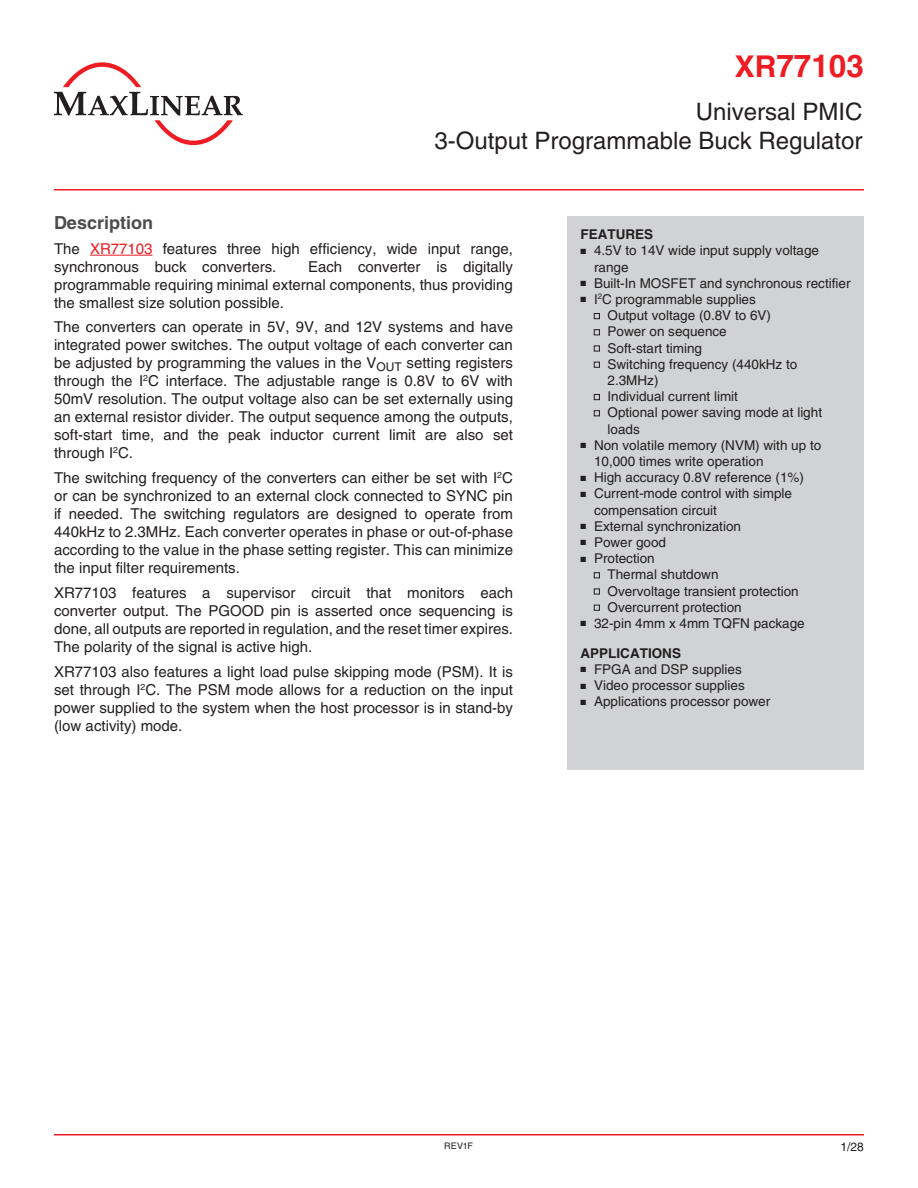
<style>
.page{position:relative;width:918px;height:1188px;background:#fff}
.page>*{position:absolute;margin:0;border:0;box-sizing:border-box;transform-origin:0 0}
.t1{font:700 31.5px "Helvetica LT Std";color:#ee1d23}
.t2{font:24px/28.8px "Helvetica LT Std";color:#231f20;text-align:right}
.Heading{font:700 18px "Helvetica LT Std";color:#4b4c4d}
.Body_Text{font:15px/18px "Helvetica LT Std";color:#231f20;text-align:justify}
.t3{font:13.5px/16.2px "Helvetica LT Std";color:#231f20}
.Features_Apps_Headin{font:700 13.5px "Helvetica LT Std";color:#231f20}
.t4{font:12px "Helvetica LT Std";color:#231f20}
.t5{font:9px "Helvetica LT Std";color:#231f20}
.s1{font-size:30px}
.s2{color:#ee1d23}
</style>
<div class="page">
<hr style="left:54px;top:189px;width:810px;height:1px;background:#ee1d23">
<hr style="left:54px;top:1134px;width:810px;height:2px;background:#ee1d23">
<svg style="left:54px;top:62px;width:189px;height:84px"></svg>
<div style="left:567px;top:216px;width:297px;height:554px;background:#d1d2d4"></div>
<svg style="left:594px;top:313px;width:6px;height:6px"></svg>
<svg style="left:594px;top:329px;width:6px;height:6px"></svg>
<svg style="left:594px;top:346px;width:6px;height:5px"></svg>
<svg style="left:594px;top:362px;width:6px;height:6px"></svg>
<svg style="left:594px;top:394px;width:6px;height:6px"></svg>
<svg style="left:594px;top:410px;width:6px;height:6px"></svg>
<svg style="left:594px;top:572px;width:6px;height:6px"></svg>
<svg style="left:594px;top:589px;width:6px;height:5px"></svg>
<svg style="left:594px;top:605px;width:6px;height:6px"></svg>
<hr style="left:90px;top:255px;width:63px;height:1px;background:#ee1d23">
<h1 class="t1" style="left:735px;top:46px;width:131px"><span class="s1">XR</span>77103</h1>
<h2 class="t2" style="left:434px;top:97px;width:430px">Universal PMIC<br>3-Output Programmable Buck Regulator</h2>
<p class="Heading" style="left:54px;top:212px;width:101px">Description</p>
<p class="Body_Text" style="left:54px;top:239px;width:461px">The <span class="s2">XR77103</span> features three high efficiency, wide input range, synchronous buck converters.</p>
<p class="Body_Text" style="left:54px;top:257px;width:461px;text-indent:254px">Each converter is digitally programmable requiring minimal external components, thus providing the smallest size solution possible.</p>
<p class="Body_Text" style="left:54px;top:318px;width:461px">The converters can operate in 5V, 9V, and 12V systems and have integrated power switches. The output voltage of each converter can be adjusted by programming the values in the V<sub>OUT</sub> setting registers through the I<sup>2</sup>C interface. The adjustable range is 0.8V to 6V with 50mV resolution. The output voltage also can be set externally using an external resistor divider. The output sequence among the outputs, soft-start time, and the peak inductor current limit are also set through I<sup>2</sup>C.</p>
<p class="Body_Text" style="left:54px;top:469px;width:461px">The switching frequency of the converters can either be set with I<sup>2</sup>C or can be synchronized to an external clock connected to SYNC pin if needed. The switching regulators are designed to operate from 440kHz to 2.3MHz. Each converter operates in phase or out-of-phase according to the value in the phase setting register. This can minimize the input filter requirements.</p>
<p class="Body_Text" style="left:54px;top:584px;width:461px">XR77103 features a supervisor circuit that monitors each converter output. The PGOOD pin is asserted once sequencing is done, all outputs are reported in regulation, and the reset timer expires.<br>The polarity of the signal is active high.</p>
<p class="Body_Text" style="left:54px;top:662px;width:461px">XR77103 also features a light load pulse skipping mode (PSM). It is set through I<sup>2</sup>C. The PSM mode allows for a reduction on the input power supplied to the system when the host processor is in stand-by (low activity) mode.</p>
<p class="Features_Apps_Headin" style="left:580px;top:226px;width:74px">FEATURES</p>
<p class="t3" style="left:594px;top:243px;width:227px;text-indent:-14px">■ 4.5V to 14V wide input supply voltage range</p>
<p class="t3" style="left:580px;top:275px;width:272px">■ Built-In MOSFET and synchronous rectifier</p>
<p class="t3" style="left:580px;top:291px;width:177px">■ I<sup>2</sup>C programmable supplies</p>
<p class="t3" style="left:608px;top:307px;width:165px">Output voltage (0.8V to 6V)</p>
<p class="t3" style="left:608px;top:324px;width:121px">Power on sequence</p>
<p class="t3" style="left:608px;top:340px;width:96px">Soft-start timing</p>
<p class="t3" style="left:608px;top:356px;width:191px">Switching frequency (440kHz to<br>2.3MHz)</p>
<p class="t3" style="left:608px;top:388px;width:132px">Individual current limit</p>
<p class="t3" style="left:608px;top:405px;width:216px">Optional power saving mode at light loads</p>
<p class="t3" style="left:594px;top:437px;width:229px;text-indent:-14px">■ Non volatile memory (NVM) with up to<br>10,000 times write operation</p>
<p class="t3" style="left:580px;top:469px;width:225px">■ High accuracy 0.8V reference (1%)</p>
<p class="t3" style="left:594px;top:486px;width:200px;text-indent:-14px">■ Current-mode control with simple compensation circuit</p>
<p class="t3" style="left:580px;top:518px;width:162px">■ External synchronization</p>
<p class="t3" style="left:580px;top:534px;width:87px">■ Power good</p>
<p class="t3" style="left:580px;top:550px;width:76px">■ Protection</p>
<p class="t3" style="left:608px;top:567px;width:113px">Thermal shutdown</p>
<p class="t3" style="left:608px;top:583px;width:193px">Overvoltage transient protection</p>
<p class="t3" style="left:608px;top:599px;width:136px">Overcurrent protection</p>
<p class="t3" style="left:580px;top:615px;width:226px">■ 32-pin 4mm x 4mm TQFN package</p>
<p class="Features_Apps_Headin" style="left:580px;top:645px;width:102px">APPLICATIONS</p>
<p class="t3" style="left:580px;top:661px;width:163px">■ FPGA and DSP supplies</p>
<p class="t3" style="left:580px;top:677px;width:166px">■ Video processor supplies</p>
<p class="t3" style="left:580px;top:693px;width:191px">■ Applications processor power</p>
<p class="t5" style="left:444px;top:1140px;width:30px">REV1F</p>
<p class="t4" style="left:841px;top:1140px;width:25px">1/28</p>
</div>
